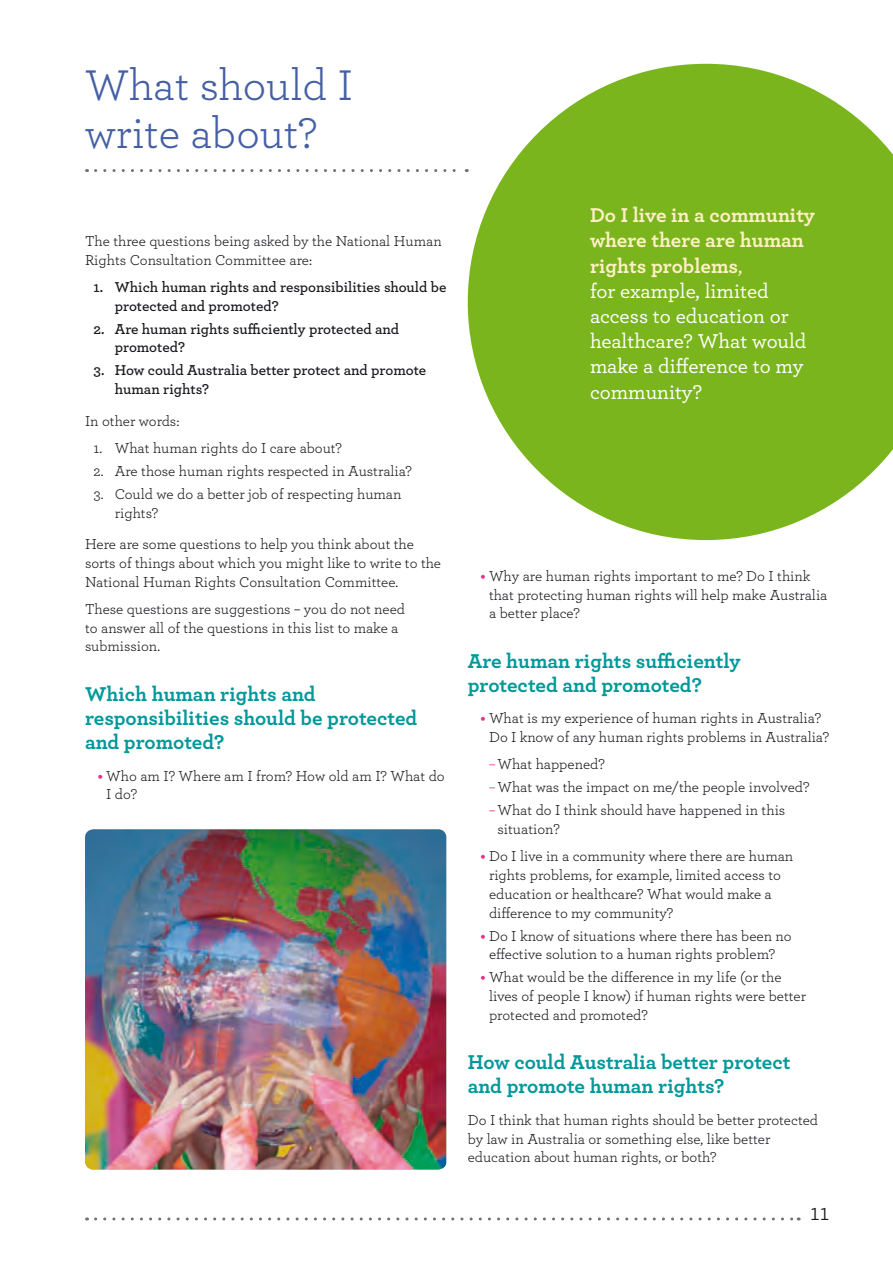
<style>
.page{position:relative;width:893px;height:1263px;background:#fff}
.page>*{position:absolute;margin:0;border:0;box-sizing:border-box;transform-origin:0 0}
.t1{font:45px/48px "Archer";color:#445fa4}
.t2{font:24px "Archer";color:#1a171c}
.t3{font:700 21px/24px "Archer";color:#009899}
.t4{font:500 21px/25.2px "Archer";color:#fff}
.t5{font:15px/18.8px "Archer";color:#1a171c}
.t6{font:600 15px/18.8px "Archer";color:#1a171c}
.s1{font-weight:700;color:#e52e87}
.s2{font-weight:700;color:#ffefc5}
.s3{color:#ffefc5}
.s4{color:#e52e87}
</style>
<div class="page">
<svg style="left:96px;top:169px;width:371px;height:3px"></svg>
<svg style="left:468px;top:64px;width:425px;height:476px;fill:#7ab51d"></svg>
<img style="left:85px;top:829px;width:361px;height:340px">
<svg style="left:96px;top:1217px;width:703px;height:3px"></svg>
<h1 class="t1" style="left:85px;top:59px;width:270px">What should I write about?</h1>
<p class="t5" style="left:85px;top:231px;width:358px">The three questions being asked by the National Human<br>Rights Consultation Committee are:</p>
<p class="t6" style="left:115px;top:277px;width:333px;text-indent:-21px">1. Which human rights and responsibilities should be protected and promoted?</p>
<p class="t6" style="left:115px;top:318px;width:286px;text-indent:-21px">2. Are human rights sufficiently protected and promoted?</p>
<p class="t6" style="left:115px;top:360px;width:313px;text-indent:-21px">3. How could Australia better protect and promote human rights?</p>
<p class="t5" style="left:85px;top:411px;width:96px">In other words:</p>
<p class="t5" style="left:94px;top:438px;width:250px">1. What human rights do I care about?</p>
<p class="t5" style="left:94px;top:461px;width:320px">2. Are those human rights respected in Australia?</p>
<p class="t5" style="left:115px;top:484px;width:288px;text-indent:-21px">3. Could we do a better job of respecting human rights?</p>
<p class="t5" style="left:85px;top:534px;width:358px">Here are some questions to help you think about the sorts of things about which you might like to write to the<br>National Human Rights Consultation Committee.</p>
<p class="t5" style="left:85px;top:599px;width:321px">These questions are suggestions – you do not need to answer all of the questions in this list to make a submission.</p>
<h3 class="t3" style="left:85px;top:681px;width:334px">Which human rights and responsibilities should be protected and promoted?</h3>
<p class="t5" style="left:106px;top:765px;width:340px;text-indent:-9px"><span class="s1">•</span> Who am I? Where am I from? How old am I? What do<br>I do?</p>
<h3 class="t4" style="left:590px;top:201px;width:227px"><span class="s2">Do I live in a community where there are human rights problems</span><span class="s3">,<br></span>for example, limited access to education or healthcare? What would make a difference to my community?</h3>
<p class="t5" style="left:489px;top:566px;width:340px;text-indent:-9px"><span class="s1">•</span> Why are human rights important to me? Do I think that protecting human rights will help make Australia a better place?</p>
<h3 class="t3" style="left:468px;top:647px;width:274px">Are human rights sufficiently protected and promoted?</h3>
<p class="t5" style="left:480px;top:708px;width:350px;text-align:center"><span class="s1">•</span> What is my experience of human rights in Australia?<br>Do I know of any human rights problems in Australia?</p>
<p class="t5" style="left:489px;top:752px;width:322px;line-height:23px"><span class="s4">–</span>What happened?<br><span class="s4">–</span>What was the impact on me/the people involved? <span class="s4">–</span>What do I think should have happened in this</p>
<p class="t5" style="left:497px;top:819px;width:64px">situation?</p>
<p class="t5" style="left:489px;top:846px;width:306px;text-indent:-9px"><span class="s1">•</span> Do I live in a community where there are human rights problems, for example, limited access to education or healthcare? What would make a difference to my community?</p>
<p class="t5" style="left:480px;top:925px;width:313px;text-align:center"><span class="s1">•</span> Do I know of situations where there has been no effective solution to a human rights problem?</p>
<p class="t5" style="left:489px;top:967px;width:319px;text-indent:-9px"><span class="s1">•</span> What would be the difference in my life (or the lives of people I know) if human rights were better protected and promoted?</p>
<h3 class="t3" style="left:468px;top:1049px;width:324px">How could Australia better protect and promote human rights?</h3>
<p class="t5" style="left:468px;top:1110px;width:352px">Do I think that human rights should be better protected by law in Australia or something else, like better education about human rights, or both?</p>
<h2 class="t2" style="left:810px;top:1196px;width:21px">11</h2>
</div>
